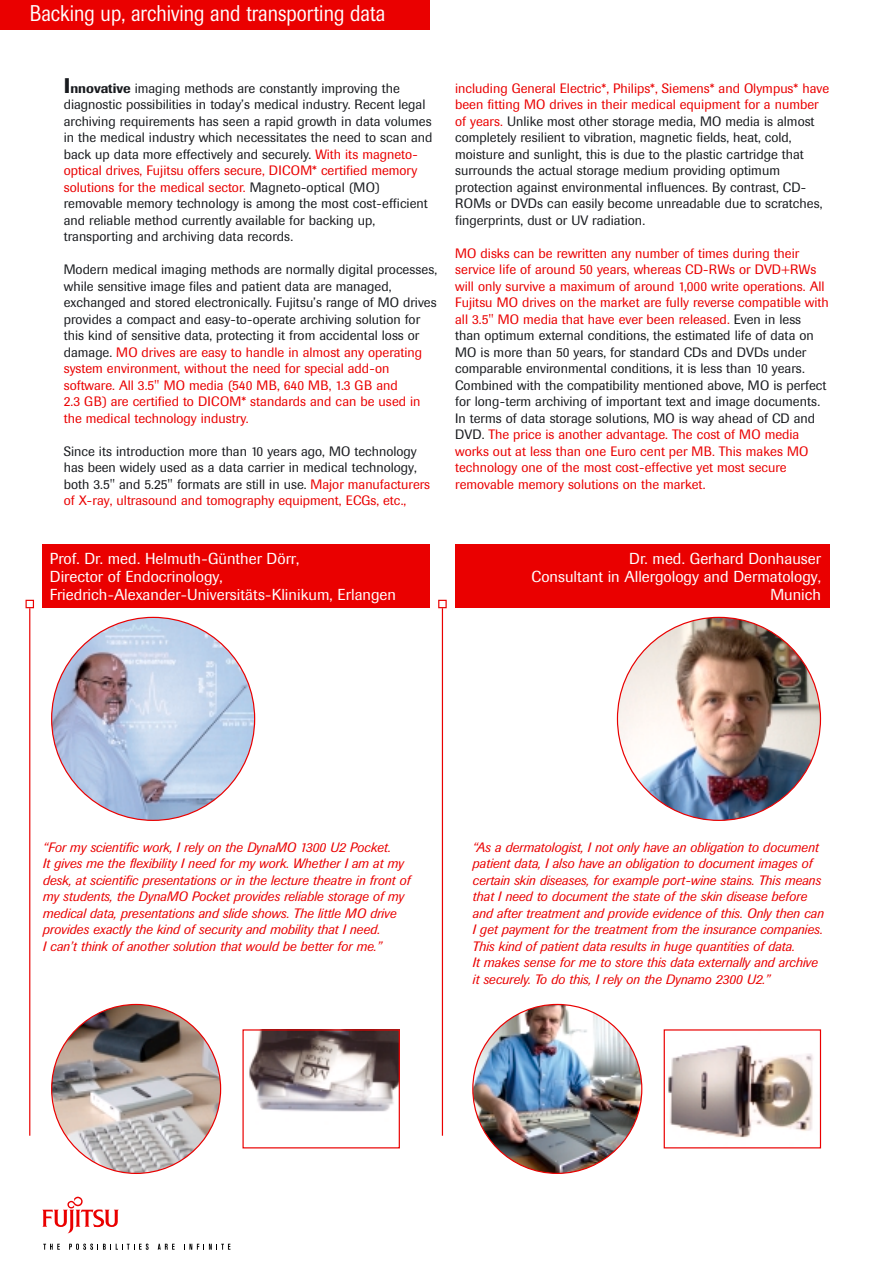
<style>
.page{position:relative;width:893px;height:1262px;background:#fff}
.page>*{position:absolute;margin:0;border:0;box-sizing:border-box;transform-origin:0 0}
.t1{font:22.5px "Berthold Imago BQ";color:#fff;scale:.85 1}
.t2{font:15.75px/18px "Berthold Imago BQ";color:#fff}
.t3{font:13.5px/16.5px "Berthold Imago BQ";color:#191b1f}
.t4{font:italic 13.5px/16.5px "Berthold Imago BQ";color:#ea0000}
.t5{font:13.5px/16.5px "Berthold Imago BQ";color:#ea0000}
.s1{font-weight:500;font-size:21px}
.s2{font-weight:500}
.s3{color:#ea0000}
.s4{color:#191b1f}
</style>
<div class="page">
<div style="left:0;top:0;width:429px;height:30px;background:#ea0000"></div>
<div style="left:43px;top:544px;width:386px;height:64px;background:#ea0000"></div>
<div style="left:455px;top:544px;width:374px;height:64px;background:#ea0000"></div>
<hr style="left:29px;top:608px;width:1px;height:527px;background:#ea0000">
<div style="left:26px;top:600px;width:8px;height:8px;border:1px solid #ea0000"></div>
<hr style="left:442px;top:608px;width:1px;height:527px;background:#ea0000">
<div style="left:438px;top:600px;width:8px;height:8px;border:1px solid #ea0000"></div>
<svg style="left:42px;top:1196px;width:77px;height:37px"></svg>
<svg style="left:43px;top:1243px;width:17px;height:6px"></svg>
<svg style="left:69px;top:1243px;width:79px;height:6px"></svg>
<svg style="left:158px;top:1243px;width:17px;height:6px"></svg>
<svg style="left:184px;top:1243px;width:46px;height:6px"></svg>
<svg style="left:51px;top:617px;width:204px;height:204px"></svg>
<svg style="left:51px;top:1003px;width:170px;height:171px"></svg>
<img style="left:617px;top:617px;width:204px;height:204px">
<img style="left:249px;top:1031px;width:149px;height:81px">
<img style="left:472px;top:1003px;width:170px;height:171px">
<img style="left:668px;top:1045px;width:145px;height:93px">
<div style="left:663px;top:1029px;width:158px;height:119px;border:1px solid #ea0000"></div>
<h1 class="t1" style="left:30px;top:5px;width:420px">Backing up, archiving and transporting data</h1>
<p class="t3" style="left:64px;top:81px;width:370px"><span class="s1">I</span><span class="s2">nnovative</span> imaging methods are constantly improving the diagnostic possibilities in today’s medical industry. Recent legal archiving requirements has seen a rapid growth in data volumes in the medical industry which necessitates the need to scan and back up data more effectively and securely. <span class="s3">With its magneto&shy;optical drives, Fujitsu offers secure, DICOM* certified memory solutions for the medical sector.</span> Magneto-optical (MO) removable memory technology is among the most cost-efficient and reliable method currently available for backing up, transporting and archiving data records.</p>
<p class="t3" style="left:64px;top:262px;width:375px">Modern medical imaging methods are normally digital processes, while sensitive image files and patient data are managed, exchanged and stored electronically. Fujitsu’s range of MO drives provides a compact and easy-to-operate archiving solution for this kind of sensitive data, protecting it from accidental loss or damage. <span class="s3">MO drives are easy to handle in almost any operating system environment, without the need for special add-on software. All 3.5" MO media (540 MB, 640 MB, 1.3 GB and<br>2.3 GB) are certified to DICOM* standards and can be used in the medical technology industry.</span></p>
<p class="t3" style="left:64px;top:444px;width:368px">Since its introduction more than 10 years ago, MO technology has been widely used as a data carrier in medical technology, both 3.5" and 5.25" formats are still in use. <span class="s3">Major manufacturers of X-ray, ultrasound and tomography equipment, ECGs, etc.,</span></p>
<p class="t3" style="left:455px;top:81px;width:375px"><span class="s3">including General Electric*, Philips*, Siemens* and Olympus* have been fitting MO drives in their medical equipment for a number of years.</span> Unlike most other storage media, MO media is almost completely resilient to vibration, magnetic fields, heat, cold, moisture and sunlight, this is due to the plastic cartridge that surrounds the actual storage medium providing optimum protection against environmental influences. By contrast, CD-ROMs or DVDs can easily become unreadable due to scratches, fingerprints, dust or UV radiation.</p>
<p class="t5" style="left:455px;top:246px;width:375px">MO disks can be rewritten any number of times during their service life of around 50 years, whereas CD-RWs or DVD+RWs will only survive a maximum of around 1,000 write operations. All Fujitsu MO drives on the market are fully reverse compatible with all 3.5" MO media that have ever been released. <span class="s4">Even in less than optimum external conditions, the estimated life of data on MO is more than 50 years, for standard CDs and DVDs under comparable environmental conditions, it is less than 10 years.<br>Combined with the compatibility mentioned above, MO is perfect for long-term archiving of important text and image documents.<br>In terms of data storage solutions, MO is way ahead of CD and DVD.</span> The price is another advantage. The cost of MO media works out at less than one Euro cent per MB. This makes MO technology one of the most cost-effective yet most secure removable memory solutions on the market.</p>
<p class="t2" style="left:50px;top:551px;width:348px">Prof. Dr. med. Helmuth-Günther Dörr,<br>Director of Endocrinology,<br>Friedrich-Alexander-Universitäts-Klinikum, Erlangen</p>
<p class="t2" style="left:531px;top:551px;width:291px;text-align:right">Dr. med. Gerhard Donhauser<br>Consultant in Allergology and Dermatology,<br>Munich</p>
<p class="t4" style="left:43px;top:840px;width:369px">“For my scientific work, I rely on the DynaMO 1300 U2 Pocket.<br>It gives me the flexibility I need for my work. Whether I am at my desk, at scientific presentations or in the lecture theatre in front of my students, the DynaMO Pocket provides reliable storage of my medical data, presentations and slide shows. The little MO drive provides exactly the kind of security and mobility that I need.<br>I can’t think of another solution that would be better for me.”</p>
<p class="t4" style="left:472px;top:840px;width:353px">“As a dermatologist, I not only have an obligation to document patient data, I also have an obligation to document images of certain skin diseases, for example port-wine stains. This means that I need to document the state of the skin disease before and after treatment and provide evidence of this. Only then can I get payment for the treatment from the insurance companies.<br>This kind of patient data results in huge quantities of data.<br>It makes sense for me to store this data externally and archive it securely. To do this, I rely on the Dynamo 2300 U2.”</p>
</div>
